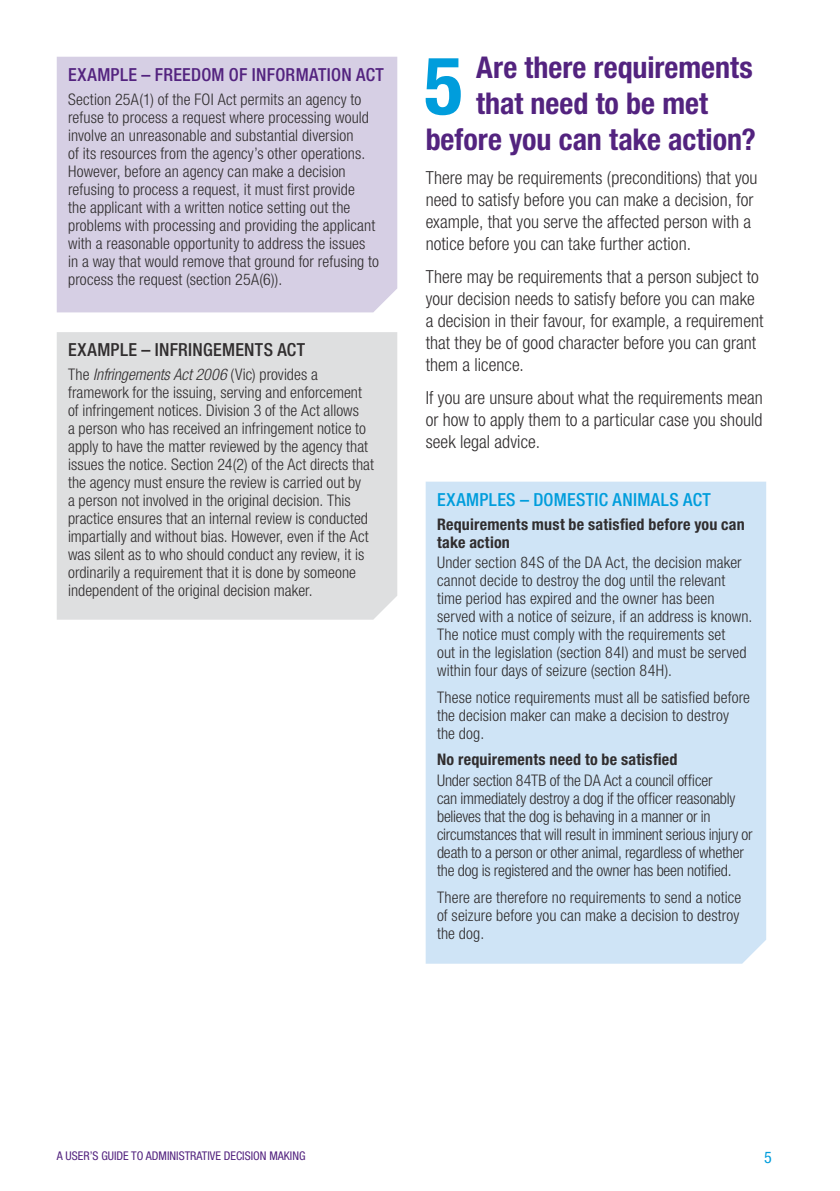
<style>
.page{position:relative;width:840px;height:1191px;background:#fff}
.page>*{position:absolute;margin:0;border:0;box-sizing:border-box;transform-origin:0 0}
.t1{font:700 condensed 80.4px "Helvetica Neue LT Std";color:#009ddc}
.t2{font:700 condensed 30px "Helvetica Neue LT Std";color:#53237f}
.t3{font:300 condensed 18px/22px "Helvetica Neue LT Std";letter-spacing:.005em;color:#302d2e}
.t4{font:500 condensed 18px "Helvetica Neue LT Std";letter-spacing:.015em;color:#53237f}
.t5{font:500 condensed 18px "Helvetica Neue LT Std";letter-spacing:.02em;color:#009ddc}
.t6{font:500 condensed 18px "Helvetica Neue LT Std";letter-spacing:.02em;color:#302d2e}
.t7{font:300 condensed 16px/18px "Helvetica Neue LT Std";letter-spacing:.005em;color:#302d2e}
.t8{font:700 condensed 16px/18px "Helvetica Neue";letter-spacing:.015em;color:#302d2e}
.t9{font:condensed 16px "Helvetica Neue LT Std";color:#009ddc}
.t10{font:condensed 12px "Helvetica Neue LT Std";color:#53237f}
.s1{font-style:italic}
</style>
<div class="page">
<div style="left:57px;top:57px;width:340px;height:255px;background:#d6cfe4"></div>
<div style="left:57px;top:332px;width:340px;height:287px;background:#dedfe0"></div>
<div style="left:425px;top:481px;width:340px;height:482px;background:#cfe4f6"></div>
<p class="t4" style="left:68px;top:64px;width:317px">EXAMPLE – FREEDOM OF INFORMATION ACT</p>
<p class="t7" style="left:68px;top:90px;width:312px">Section 25A(1) of the FOI Act permits an agency to refuse to process a request where processing would involve an unreasonable and substantial diversion<br>of its resources from the agency’s other operations.<br>However, before an agency can make a decision refusing to process a request, it must first provide<br>the applicant with a written notice setting out the problems with processing and providing the applicant with a reasonable opportunity to address the issues in a way that would remove that ground for refusing to process the request (section 25A(6)).</p>
<p class="t6" style="left:68px;top:339px;width:238px">EXAMPLE – INFRINGEMENTS ACT</p>
<p class="t7" style="left:68px;top:365px;width:307px">The <span class="s1">Infringements Act 2006</span> (Vic) provides a framework for the issuing, serving and enforcement of infringement notices. Division 3 of the Act allows<br>a person who has received an infringement notice to apply to have the matter reviewed by the agency that issues the notice. Section 24(2) of the Act directs that the agency must ensure the review is carried out by<br>a person not involved in the original decision. This practice ensures that an internal review is conducted impartially and without bias. However, even if the Act was silent as to who should conduct any review, it is ordinarily a requirement that it is done by someone independent of the original decision maker.</p>
<h1 class="t1" style="left:424px;top:37px;width:40px">5</h1>
<h2 class="t2" style="left:476px;top:49px;width:278px">Are there requirements</h2>
<h2 class="t2" style="left:476px;top:85px;width:233px">that need to be met</h2>
<h2 class="t2" style="left:425px;top:121px;width:331px">before you can take action?</h2>
<p class="t3" style="left:425px;top:166px;width:333px">There may be requirements (preconditions) that you need to satisfy before you can make a decision, for example, that you serve the affected person with a notice before you can take further action.</p>
<p class="t3" style="left:425px;top:265px;width:339px">There may be requirements that a person subject to your decision needs to satisfy before you can make a decision in their favour, for example, a requirement that they be of good character before you can grant them a licence.</p>
<p class="t3" style="left:425px;top:387px;width:338px;text-align:justify">If you are unsure about what the requirements mean or how to apply them to a particular case you should seek legal advice.</p>
<p class="t5" style="left:437px;top:489px;width:275px">EXAMPLES – DOMESTIC ANIMALS ACT</p>
<p class="t8" style="left:437px;top:514px;width:309px">Requirements must be satisfied before you can take action</p>
<p class="t7" style="left:437px;top:553px;width:317px">Under section 84S of the DA Act, the decision maker cannot decide to destroy the dog until the relevant time period has expired and the owner has been served with a notice of seizure, if an address is known.<br>The notice must comply with the requirements set<br>out in the legislation (section 84I) and must be served within four days of seizure (section 84H).</p>
<p class="t7" style="left:437px;top:688px;width:314px">These notice requirements must all be satisfied before the decision maker can make a decision to destroy the dog.</p>
<p class="t8" style="left:437px;top:750px;width:242px">No requirements need to be satisfied</p>
<p class="t7" style="left:437px;top:771px;width:317px">Under section 84TB of the DA Act a council officer<br>can immediately destroy a dog if the officer reasonably believes that the dog is behaving in a manner or in circumstances that will result in imminent serious injury or death to a person or other animal, regardless of whether the dog is registered and the owner has been notified.</p>
<p class="t7" style="left:437px;top:888px;width:306px">There are therefore no requirements to send a notice of seizure before you can make a decision to destroy the dog.</p>
<p class="t10" style="left:57px;top:1148px;width:249px">A USER’S GUIDE TO ADMINISTRATIVE DECISION MAKING</p>
<p class="t9" style="left:763px;top:1147px;width:9px">5</p>
</div>
